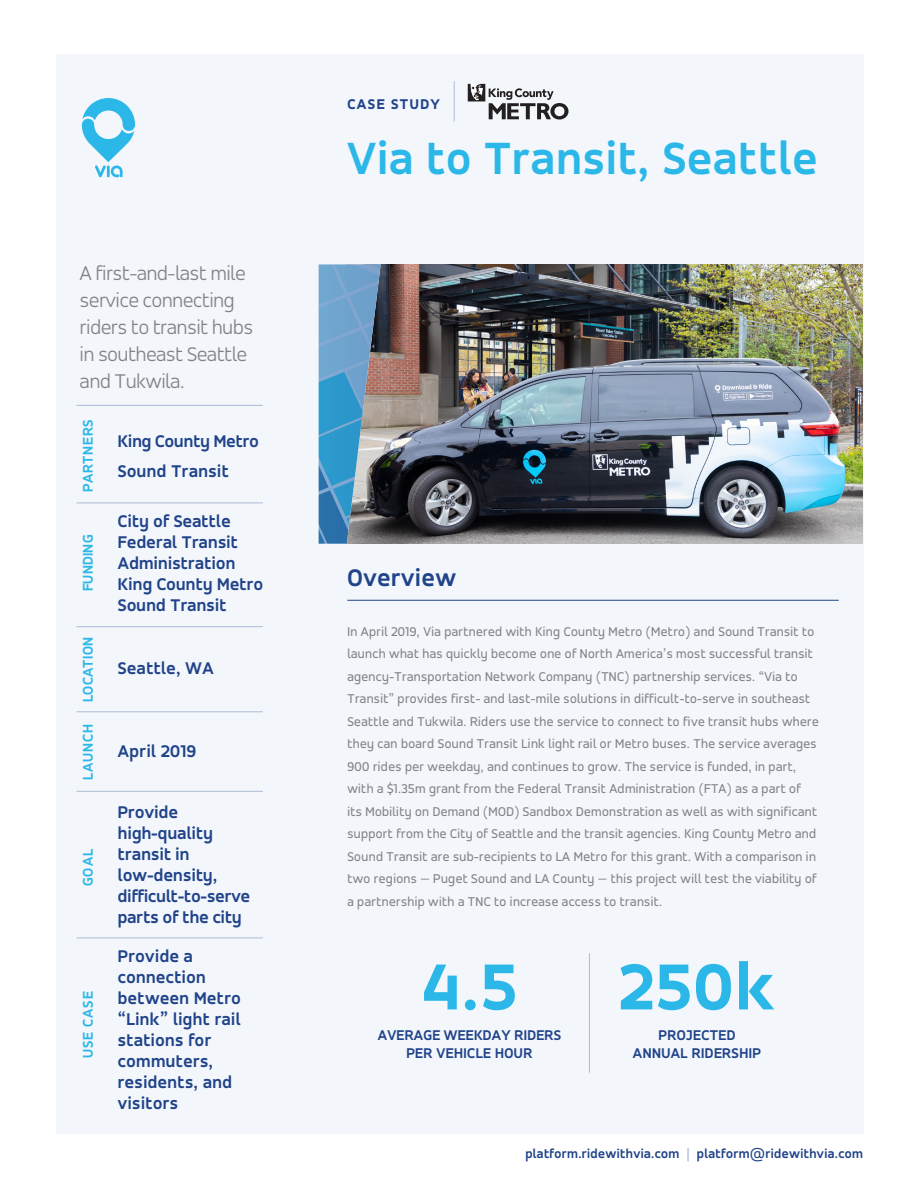
<style>
.page{position:relative;width:918px;height:1188px;background:#fff}
.page>*{position:absolute;margin:0;border:0;box-sizing:border-box;transform-origin:0 0}
.t1{font:800 69px "Accord";color:#2bb8e9}
.t2{font:700 48px "Accord";letter-spacing:.03em;color:#2bb8e9}
.t3{font:700 25.5px "Accord";letter-spacing:.03em;color:#204389}
.t4{font:300 21px/27px "Accord";color:#818285}
.t5{font:700 18px/21px "Accord";letter-spacing:.02em;color:#204389}
.t6{font:700 15px/18px "Accord";letter-spacing:.03em;color:#204389;text-align:center}
.t7{font:700 15px "Accord";letter-spacing:.05em;color:#2bb8e9}
.t8{font:700 15px "Accord";letter-spacing:.02em;color:#2bb8e9}
.t9{font:800 15px "Accord";letter-spacing:.1em;color:#204389}
.t10{font:13.5px/22.5px "Accord";letter-spacing:.03em;color:#818285}
.t11{font:700 13.5px "Accord";letter-spacing:.03em;color:#204389}
.s1{color:#abbdd6}
</style>
<div class="page">
<div style="left:56px;top:55px;width:808px;height:1079px;background:#f3f6fb"></div>
<hr style="left:77px;top:405px;width:186px;height:1px;background:#abbdd6">
<hr style="left:77px;top:503px;width:186px;height:1px;background:#abbdd6">
<hr style="left:454px;top:81px;width:1px;height:41px;background:#abbdd6">
<hr style="left:77px;top:791px;width:186px;height:1px;background:#abbdd6">
<hr style="left:77px;top:712px;width:186px;height:1px;background:#abbdd6">
<hr style="left:77px;top:626px;width:186px;height:1px;background:#abbdd6">
<hr style="left:77px;top:938px;width:186px;height:1px;background:#abbdd6">
<hr style="left:347px;top:600px;width:492px;height:1px;background:#204389">
<hr style="left:589px;top:953px;width:1px;height:120px;background:#abbdd6">
<svg style="left:82px;top:98px;width:53px;height:79px"></svg>
<img style="left:381px;top:264px;width:482px;height:280px">
<img style="left:319px;top:264px;width:62px;height:280px">
<svg style="left:468px;top:84px;width:101px;height:36px"></svg>
<h3 class="t4" style="left:80px;top:260px;width:174px">A first-and-last mile service connecting riders to transit hubs in southeast Seattle and Tukwila.</h3>
<p class="t7" style="left:79px;top:492px;width:75px;rotate:-90deg">PARTNERS</p>
<p class="t8" style="left:79px;top:591px;width:58px;rotate:-90deg">FUNDING</p>
<p class="t8" style="left:79px;top:702px;width:66px;rotate:-90deg">LOCATION</p>
<p class="t7" style="left:79px;top:780px;width:57px;rotate:-90deg">LAUNCH</p>
<p class="t7" style="left:79px;top:886px;width:39px;rotate:-90deg">GOAL</p>
<p class="t7" style="left:79px;top:1058px;width:67px;rotate:-90deg">USE CASE</p>
<h3 class="t5" style="left:118px;top:426px;width:142px;line-height:30px">King County Metro<br>Sound Transit</h3>
<h3 class="t5" style="left:118px;top:511px;width:147px">City of Seattle<br>Federal Transit<br>Administration<br>King County Metro<br>Sound Transit</h3>
<h3 class="t5" style="left:118px;top:658px;width:97px">Seattle, WA</h3>
<h3 class="t5" style="left:118px;top:741px;width:80px">April 2019</h3>
<h3 class="t5" style="left:118px;top:801px;width:134px">Provide high-quality transit in low-density, difficult-to-serve parts of the city</h3>
<h3 class="t5" style="left:118px;top:946px;width:124px">Provide a connection between Metro “Link” light rail stations for commuters, residents, and visitors</h3>
<p class="t9" style="left:347px;top:96px;width:94px">CASE STUDY</p>
<h2 class="t2" style="left:347px;top:131px;width:471px">Via to Transit, Seattle</h2>
<h3 class="t3" style="left:347px;top:562px;width:110px">Overview</h3>
<p class="t10" style="left:347px;top:620px;width:473px">In April 2019, Via partnered with King County Metro (Metro) and Sound Transit to launch what has quickly become one of North America’s most successful transit agency-Transportation Network Company (TNC) partnership services. “Via to Transit” provides first- and last-mile solutions in difficult-to-serve in southeast Seattle and Tukwila. Riders use the service to connect to five transit hubs where they can board Sound Transit Link light rail or Metro buses. The service averages 900 rides per weekday, and continues to grow. The service is funded, in part, with a $1.35m grant from the Federal Transit Administration (FTA) as a part of<br>its Mobility on Demand (MOD) Sandbox Demonstration as well as with significant support from the City of Seattle and the transit agencies. King County Metro and Sound Transit are sub-recipients to LA Metro for this grant. With a comparison in two regions — Puget Sound and LA County — this project will test the viability of a partnership with a TNC to increase access to transit.</p>
<h1 class="t1" style="left:423px;top:947px;width:95px">4.5</h1>
<h1 class="t1" style="left:620px;top:947px;width:156px">250k</h1>
<p class="t6" style="left:378px;top:1027px;width:185px">AVERAGE WEEKDAY RIDERS<br>PER VEHICLE HOUR</p>
<p class="t6" style="left:633px;top:1027px;width:129px">PROJECTED<br>ANNUAL RIDERSHIP</p>
<p class="t11" style="left:525px;top:1145px;width:339px">platform.ridewithvia.com <span class="s1">|</span> platform@ridewithvia.com</p>
</div>
